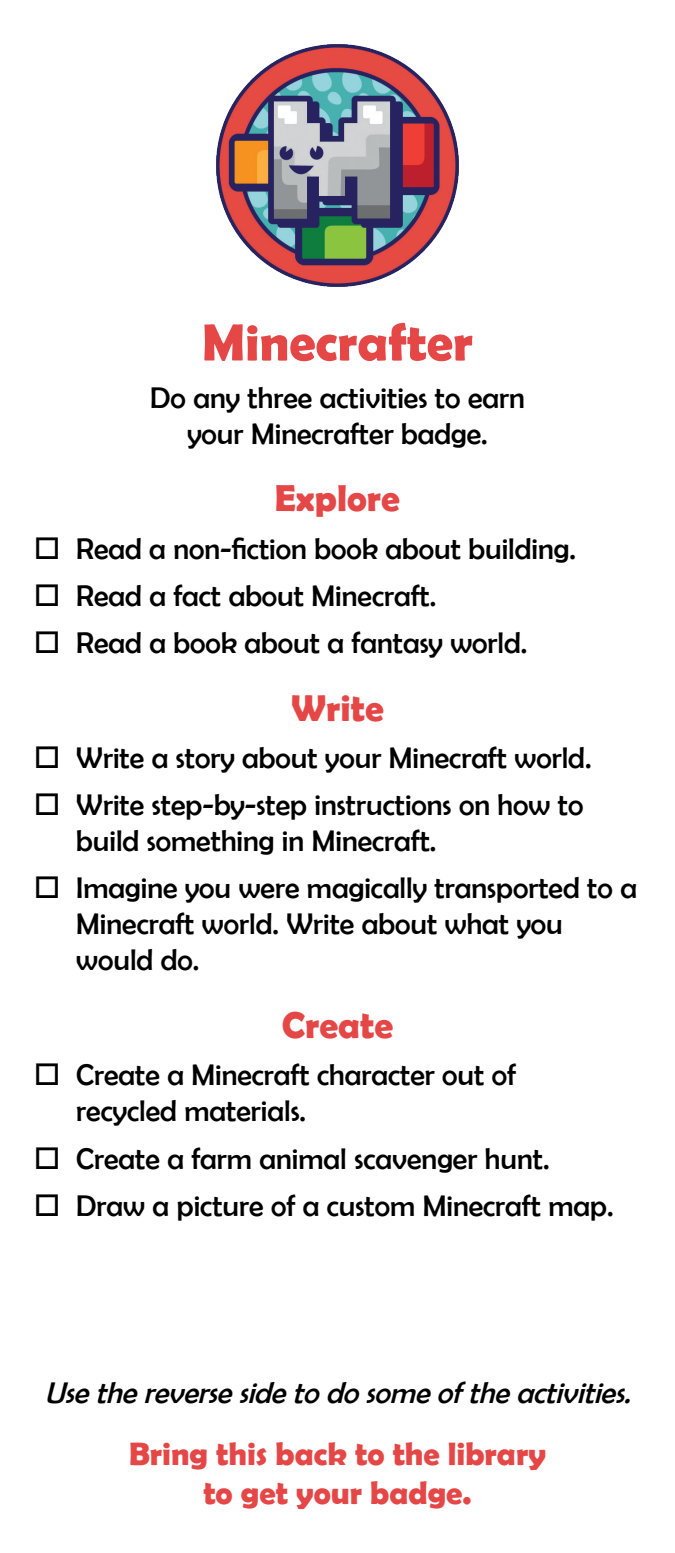
<style>
.page{position:relative;width:675px;height:1553px;background:#fff}
.page>*{position:absolute;margin:0;border:0;box-sizing:border-box;transform-origin:0 0}
.t1{font:700 52.5px "Berlin Sans FB Demi";color:#e54747}
.t2{font:700 37.5px "Berlin Sans FB Demi";color:#e54747}
.t3{font:700 32.5px "Berlin Sans FB Demi";color:#e54747}
.t4{font:30px/36px "Berlin Sans FB";color:#000}
.t5{font:italic 30px "Berlin Sans FB";color:#000}
</style>
<div class="page">
<img style="left:216px;top:44px;width:243px;height:243px">
<p class="t1" style="left:202px;top:312px;width:272px">Minecrafter</p>
<p class="t4" style="left:150px;top:379px;width:376px;text-align:center">Do any three activities to earn your Minecrafter badge.</p>
<p class="t2" style="left:275px;top:476px;width:127px">Explore</p>
<p class="t4" style="left:34px;top:530px;width:544px">□ Read a non-fiction book about building.</p>
<p class="t4" style="left:34px;top:577px;width:404px">□ Read a fact about Minecraft.</p>
<p class="t4" style="left:34px;top:624px;width:495px">□ Read a book about a fantasy world.</p>
<p class="t2" style="left:291px;top:686px;width:94px">Write</p>
<p class="t4" style="left:34px;top:739px;width:559px">□ Write a story about your Minecraft world.</p>
<p class="t4" style="left:76px;top:786px;width:509px;text-indent:-43px">□ Write step-by-step instructions on how to build something in Minecraft.</p>
<p class="t4" style="left:76px;top:870px;width:562px;text-indent:-43px">□ Imagine you were magically transported to a<br>Minecraft world. Write about what you would do.</p>
<p class="t2" style="left:282px;top:1003px;width:113px">Create</p>
<p class="t4" style="left:76px;top:1056px;width:441px;text-indent:-43px">□ Create a Minecraft character out of recycled materials.</p>
<p class="t4" style="left:34px;top:1140px;width:517px">□ Create a farm animal scavenger hunt.</p>
<p class="t4" style="left:34px;top:1187px;width:581px">□ Draw a picture of a custom Minecraft map.</p>
<p class="t5" style="left:45px;top:1376px;width:595px">Usethereversesideto do someoftheactivities.</p>
<p class="t3" style="left:129px;top:1434px;width:418px">Bring this back to the library</p>
<p class="t3" style="left:203px;top:1473px;width:270px">to get your badge.</p>
</div>
